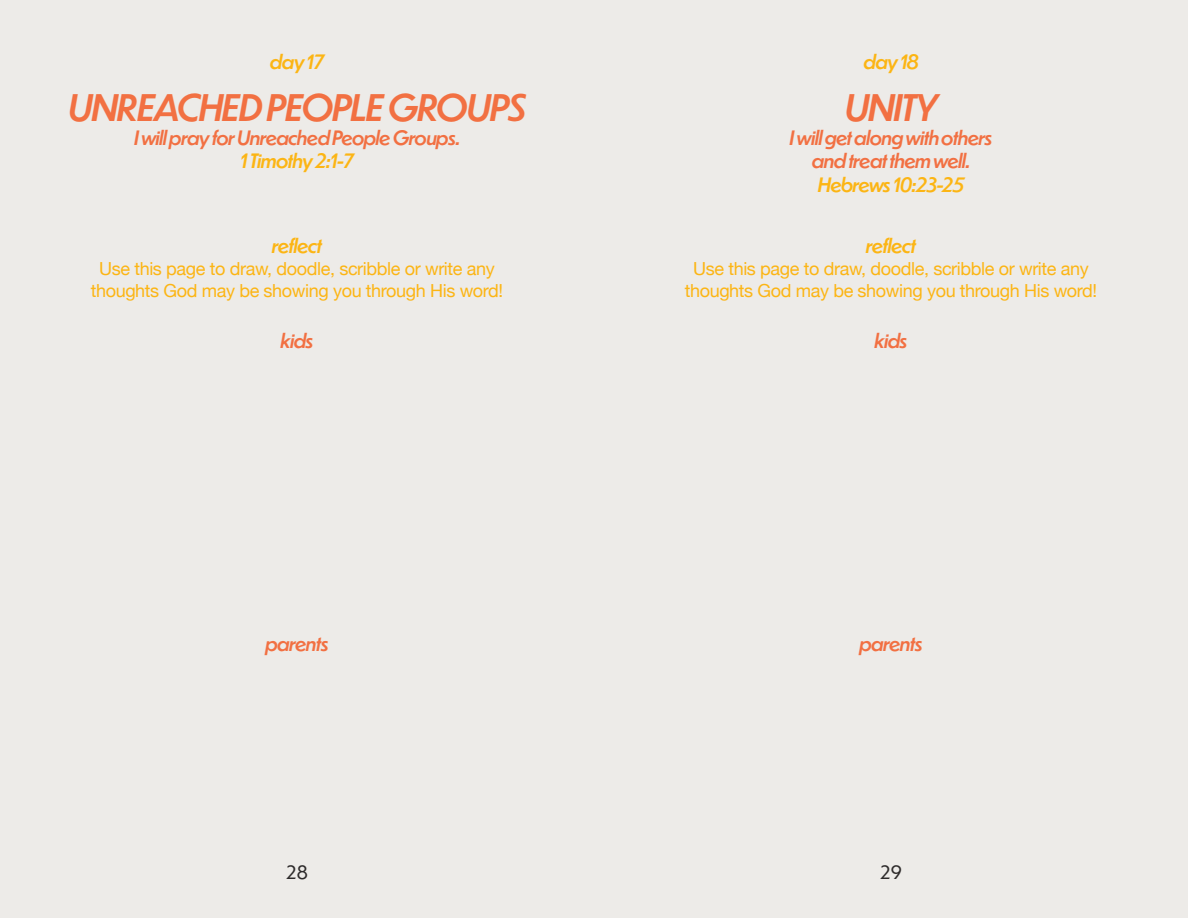
<style>
.page{position:relative;width:1188px;height:918px;background:#edebe8}
.page>*{position:absolute;margin:0;border:0;box-sizing:border-box;transform-origin:0 0}
.t1{font:italic 500 36px "Dunbar Text";letter-spacing:-.06em;color:#f27042}
.t2{font:italic 500 19.5px/23.4px "Dunbar Text";letter-spacing:-.06em;color:#f27042;text-align:center}
.t3{font:italic 500 19.5px "Dunbar Text";letter-spacing:-.06em;color:#fcb514}
.t4{font:18px/22.2px "Helvetica Neue";letter-spacing:-.02em;color:#fcb514;text-align:center}
.t5{font:18px "Dunbar Text";color:#2e2b2b}
</style>
<div class="page">
<p class="t3" style="left:270px;top:48px;width:56px">day 17</p>
<h1 class="t1" style="left:67px;top:82px;width:461px">UNREACHED PEOPLE GROUPS</h1>
<p class="t2" style="left:134px;top:125px;width:328px">I will pray for Unreached People Groups.</p>
<p class="t3" style="left:240px;top:147px;width:116px">1 Timothy 2:1-7</p>
<p class="t3" style="left:272px;top:231px;width:52px">reflect</p>
<p class="t4" style="left:91px;top:259px;width:414px">Use this page to draw, doodle, scribble or write any thoughts God may be showing you through His word!</p>
<p class="t3" style="left:863px;top:48px;width:57px">day 18</p>
<h1 class="t1" style="left:844px;top:82px;width:95px">UNITY</h1>
<p class="t2" style="left:789px;top:125px;width:205px">I will get along with others and treat them well.</p>
<p class="t3" style="left:817px;top:170px;width:149px">Hebrews 10:23-25</p>
<p class="t3" style="left:866px;top:231px;width:52px">reflect</p>
<p class="t4" style="left:685px;top:259px;width:414px">Use this page to draw, doodle, scribble or write any thoughts God may be showing you through His word!</p>
<p class="t2" style="left:280px;top:328px;width:35px">kids</p>
<p class="t2" style="left:874px;top:328px;width:35px">kids</p>
<p class="t2" style="left:265px;top:632px;width:65px">parents</p>
<p class="t2" style="left:859px;top:632px;width:65px">parents</p>
<p class="t5" style="left:286px;top:859px;width:24px">28</p>
<p class="t5" style="left:880px;top:859px;width:24px">29</p>
</div>
